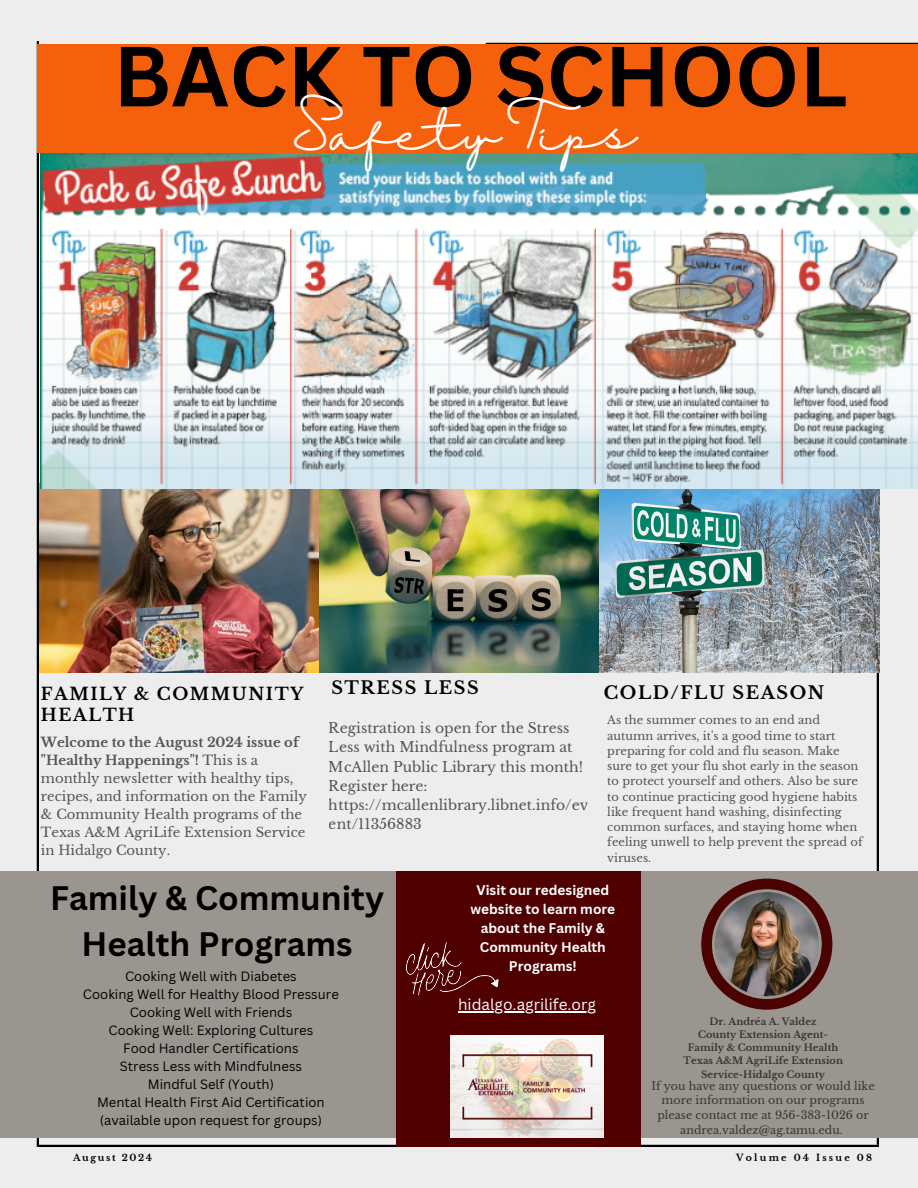
<style>
.page{position:relative;width:918px;height:1188px;background:#ededed}
.page>*{position:absolute;margin:0;border:0;box-sizing:border-box;transform-origin:0 0}
.t1{font:700 83.1px "Canva Sans";color:#000}
.t2{font:46.8px "Halimun";color:#fff}
.t3{font:700 33px/46px "Canva Sans";color:#000;text-align:center}
.t4{font:700 17.55px "Libre Baskerville";letter-spacing:.09em;color:#000}
.t5{font:700 16.95px/21px "Libre Baskerville";letter-spacing:.09em;color:#000}
.t6{font:15.45px "Canva Sans";color:#fff}
.t7{font:13.95px/19.2px "Libre Baskerville";color:#000}
.t8{font:700 13.65px/19px "Canva Sans";color:#fff;text-align:center}
.t9{font:13.2px "Canva Sans";color:#000}
.t10{font:13.2px/18px "Libre Baskerville";color:#000}
.t11{font:11.4px/15.3px "Libre Baskerville";color:#000}
.t12{font:11.1px/14.9px "Libre Baskerville";color:#000;text-align:center}
.t13{font:700 9.75px/13.2px "Libre Baskerville";color:#000;text-align:center}
.t14{font:700 9.3px "Libre Baskerville";letter-spacing:.24em;color:#000}
.t15{font:700 9.3px "Libre Baskerville";letter-spacing:.18em;color:#000}
.s1{font-weight:700}
</style>
<div class="page">
<hr style="left:37px;top:41px;width:2px;height:1106px;background:#000">
<hr style="left:39px;top:1145px;width:840px;height:2px;background:#000">
<hr style="left:877px;top:470px;width:2px;height:675px;background:#000">
<div style="left:0;top:872px;width:918px;height:266px;background:#9b958f"></div>
<svg style="left:701px;top:879px;width:131px;height:131px"></svg>
<img style="left:39px;top:484px;width:840px;height:189px">
<hr style="left:486px;top:43px;width:432px;height:2px;background:#000">
<div style="left:396px;top:871px;width:245px;height:276px;background:#500000"></div>
<img style="left:450px;top:1035px;width:153px;height:103px">
<svg style="left:406px;top:942px;width:93px;height:54px"></svg>
<img style="left:41px;top:153px;width:877px;height:335px">
<div style="left:38px;top:44px;width:880px;height:109px;background:#f4600c"></div>
<hr style="left:458px;top:1011px;width:138px;height:2px;background:#fff">
<p class="t1" style="left:113px;top:18px;width:736px">BACK TO SCHOOL</p>
<p class="t2" style="left:292px;top:106px;width:346px">Safety Tips</p>
<p class="t4" style="left:331px;top:677px;width:149px">STRESS LESS</p>
<p class="t7" style="left:329px;top:719px;width:261px">Registration is open for the Stress<br>Less with Mindfulness program at<br>McAllen Public Library this month!<br>Register here: https://mcallenlibrary.libnet.info/ev ent/11356883</p>
<p class="t11" style="left:607px;top:713px;width:257px">As the summer comes to an end and autumn arrives, it's a good time to start preparing for cold and flu season. Make sure to get your flu shot early in the season to protect yourself and others. Also be sure to continue practicing good hygiene habits like frequent hand washing, disinfecting common surfaces, and staying home when feeling unwell to help prevent the spread of viruses.</p>
<h5 class="t3" style="left:50px;top:874px;width:336px">Family &amp; Community<br>Health Programs</h5>
<h6 class="t9" style="left:125px;top:967px;width:173px">Cooking Well with Diabetes</h6>
<p class="t9" style="left:83px;top:985px;width:258px">Cooking Well for Healthy Blood Pressure</p>
<h5 class="t9" style="left:130px;top:1003px;width:164px">Cooking Well with Friends</h5>
<p class="t9" style="left:108px;top:1021px;width:206px">Cooking Well: Exploring Cultures</p>
<h3 class="t9" style="left:123px;top:1039px;width:177px">Food Handler Certifications</h3>
<p class="t9" style="left:120px;top:1057px;width:184px">Stress Less with Mindfulness</p>
<p class="t9" style="left:148px;top:1075px;width:128px">Mindful Self (Youth)</p>
<p class="t9" style="left:97px;top:1093px;width:229px">Mental Health First Aid Certification</p>
<p class="t9" style="left:100px;top:1111px;width:224px">(available upon request for groups)</p>
<h4 class="t4" style="left:604px;top:682px;width:222px">COLD/FLU SEASON</h4>
<p class="t5" style="left:41px;top:684px;width:264px">FAMILY &amp; COMMUNITY<br>HEALTH</p>
<p class="t10" style="left:41px;top:734px;width:267px"><span class="s1">Welcome to the August 2024 issue of "Healthy Happenings"!</span> This is a monthly newsletter with healthy tips, recipes, and information on the Family &amp; Community Health programs of the Texas A&amp;M AgriLife Extension Service in Hidalgo County.</p>
<p class="t8" style="left:470px;top:880px;width:146px">Visit our redesigned website to learn more about the Family &amp;<br>Community Health<br>Programs!</p>
<p class="t6" style="left:458px;top:994px;width:139px">hidalgo.agrilife.org</p>
<p class="t13" style="left:683px;top:1015px;width:162px">Dr. Andréa A. Valdez<br>County Extension Agent-<br>Family &amp; Community Health<br>Texas A&amp;M AgriLife Extension<br>Service-Hidalgo County</p>
<p class="t12" style="left:651px;top:1078px;width:225px">If you have any questions or would like more information on our programs please contact me at 956-383-1026 or andrea.valdez@ag.tamu.edu.</p>
<h4 class="t15" style="left:73px;top:1152px;width:81px">August 2024</h4>
<h4 class="t14" style="left:736px;top:1152px;width:137px">Volume 04 Issue 08</h4>
</div>
